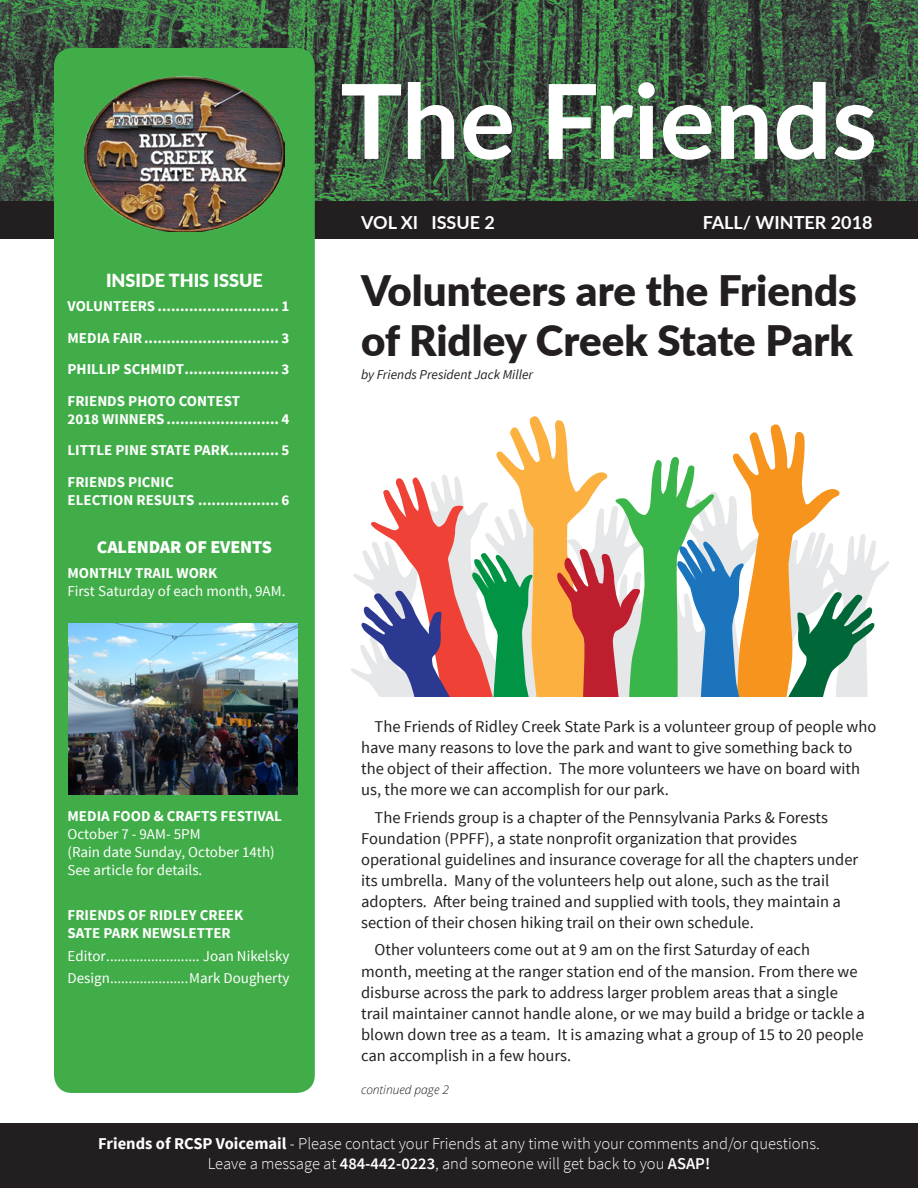
<style>
.page{position:relative;width:918px;height:1188px;background:#fff}
.page>*{position:absolute;margin:0;border:0;box-sizing:border-box;transform-origin:0 0}
.t1{font:700 103.5px "Lato";color:#fff}
.t2{font:900 42px/50.4px "Lato";color:#231f20}
.t3{font:700 18px "Lato";color:#fff}
.t4{font:900 18px "Source Sans Pro";letter-spacing:-.01em;color:#fff}
.t5{font:900 18px "Lato";color:#fff}
.t6{font:16.5px/21px "Source Sans Pro";color:#231f20}
.t7{font:300 16.5px/19.8px "Source Sans Pro";color:#fff;text-align:center}
.t8{font:700 15px/31.5px "Source Sans Pro";color:#fff;text-align:justify}
.t9{font:15px/18px "Source Sans Pro";color:#fff}
.t10{font:italic 13.5px "Source Sans Pro";color:#231f20}
.t11{font:italic 300 12px "Open Sans";color:#231f20}
.s1{font-weight:700}
.s2{font-weight:600}
</style>
<div class="page">
<div style="left:0;top:1123px;width:918px;height:65px;background:#231f20"></div>
<img style="left:0;top:0;width:918px;height:201px">
<div style="left:0;top:201px;width:918px;height:38px;background:#231f20"></div>
<div style="left:54px;top:48px;width:261px;height:1045px;background:#41ad49;border-radius:18px"></div>
<img style="left:84px;top:76px;width:201px;height:156px">
<svg style="left:351px;top:416px;width:538px;height:281px"></svg>
<img style="left:69px;top:623px;width:229px;height:172px">
<h1 class="t1" style="left:340px;top:45px;width:538px">The Friends</h1>
<p class="t5" style="left:106px;top:266px;width:158px">Inside This Issue</p>
<p class="t8" style="left:68px;top:291px;width:223px">VOLUNTEERS ........................... 1<br>MEDIA FAIR .............................. 3<br>PHILLIP SCHMIDT..................... 3<br>FRIENDS PHOTO CONTEST</p>
<p class="t8" style="left:68px;top:404px;width:223px">2018 WINNERS ......................... 4<br>LITTLE PINE STATE PARK........... 5<br>FRIENDS PICNIC</p>
<p class="t8" style="left:68px;top:485px;width:223px">ELECTION RESULTS .................. 6</p>
<p class="t4" style="left:97px;top:536px;width:176px">CALENDAR OF EVENTS</p>
<p class="t8" style="left:68px;top:558px;width:151px">MONTHLY TRAIL WORK</p>
<p class="t9" style="left:68px;top:582px;width:219px">First Saturday of each month, 9AM.</p>
<p class="t8" style="left:68px;top:801px;width:216px">MEDIA FOOD &amp; CRAFTS FESTIVAL</p>
<p class="t9" style="left:67px;top:825px;width:209px">October 7 - 9am- 5pm<br>(Rain date Sunday, October 14th)<br>See article for details.</p>
<p class="t8" style="left:67px;top:907px;width:177px;line-height:18px">FRIENDS OF RIDLEY CREEK<br>SATE PARK NEWSLETTER</p>
<p class="t9" style="left:67px;top:945px;width:224px;line-height:22.5px">Editor......................... Joan Nikelsky<br>Design.....................Mark Dougherty</p>
<p class="t3" style="left:361px;top:209px;width:135px">VOL XI ISSUE 2</p>
<p class="t3" style="left:703px;top:209px;width:171px">FALL/ WINTER 2018</p>
<h2 class="t2" style="left:361px;top:264px;width:497px">Volunteers are the Friends of Ridley Creek State Park</h2>
<p class="t10" style="left:361px;top:366px;width:174px">by Friends President Jack Miller</p>
<p class="t6" style="left:361px;top:716px;width:517px;text-indent:13px">The Friends of Ridley Creek State Park is a volunteer group of people who have many reasons to love the park and want to give something back to the object of their affection. The more volunteers we have on board with us, the more we can accomplish for our park.</p>
<p class="t6" style="left:361px;top:807px;width:499px;text-indent:13px">The Friends group is a chapter of the Pennsylvania Parks &amp; Forests Foundation (PPFF), a state nonprofit organization that provides operational guidelines and insurance coverage for all the chapters under its umbrella. Many of the volunteers help out alone, such as the trail adopters. After being trained and supplied with tools, they maintain a section of their chosen hiking trail on their own schedule.</p>
<p class="t6" style="left:361px;top:940px;width:505px;text-indent:13px">Other volunteers come out at 9 am on the first Saturday of each<br>month, meeting at the ranger station end of the mansion. From there we disburse across the park to address larger problem areas that a single trail maintainer cannot handle alone, or we may build a bridge or tackle a blown down tree as a team. It is amazing what a group of 15 to 20 people can accomplish in a few hours.</p>
<p class="t11" style="left:361px;top:1082px;width:90px">continued page 2</p>
<p class="t7" style="left:98px;top:1134px;width:723px"><span class="s1">FRIENDS OF RCSP VOICEMAIL</span> - Please contact your Friends at any time with your comments and/or questions.<br>Leave a message at <span class="s2">484-442-0223</span>, and someone will get back to you <span class="s2">ASAP!</span></p>
</div>
